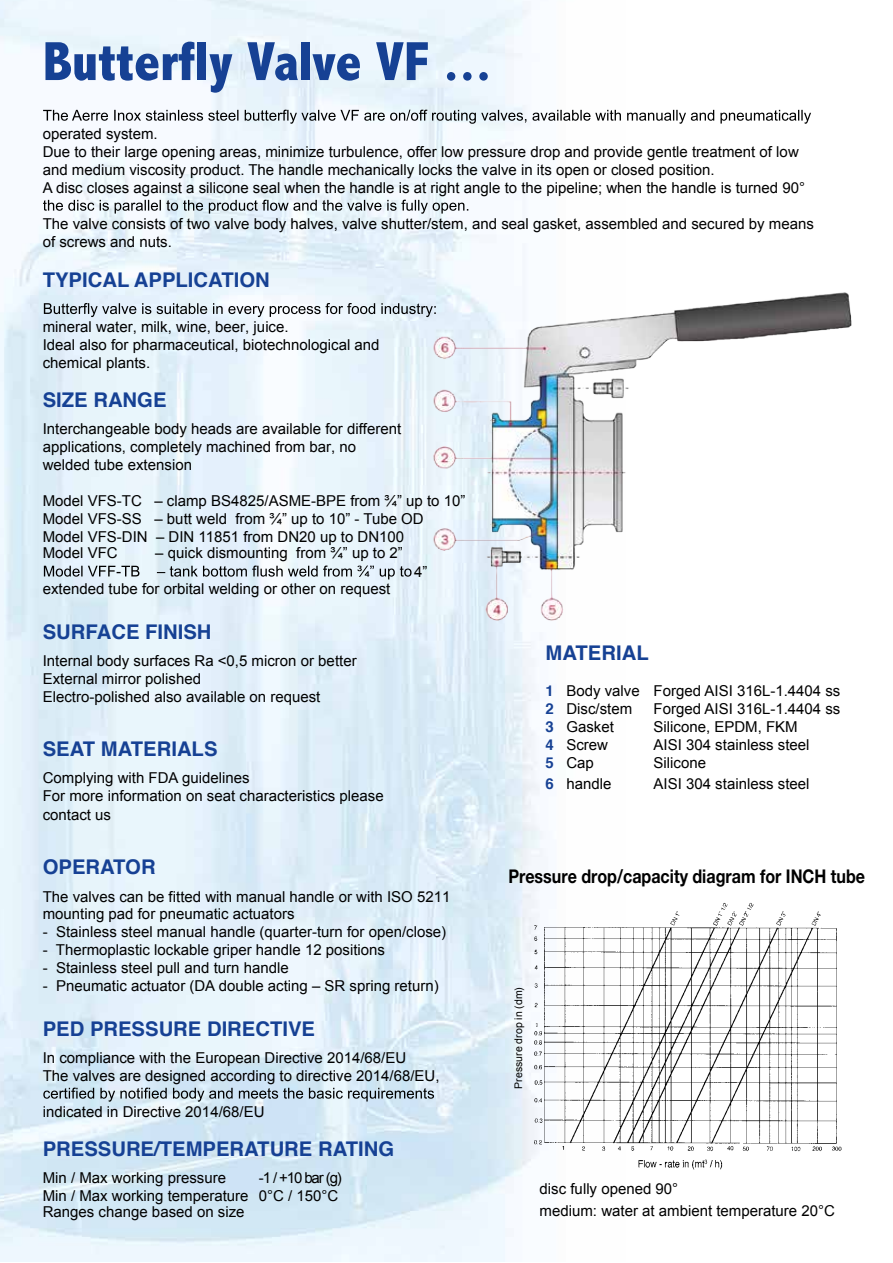
<style>
.page{position:relative;width:893px;height:1263px;background:#fff}
.page>*{position:absolute;margin:0;border:0;box-sizing:border-box;transform-origin:0 0}
.t1{font:800 condensed 55.5px "Abadi";color:#164194}
.t2{font:700 20.25px "Helvetica";color:#164194}
.t3{font:700 18.9px "Helvetica Neue LT Std";color:#000;scale:.85 1}
.t4{font:15px/18px "Arial";color:#000}
.t5{font:10.5px "Arial";color:#000}
.s1{font-family:"Helvetica";font-weight:700;color:#164194}
</style>
<div class="page">
<img style="left:1px;top:0;width:615px;height:1262px">
<svg style="left:43px;top:110px;width:768px;height:14px"></svg>
<svg style="left:43px;top:200px;width:425px;height:14px"></svg>
<img style="left:414px;top:279px;width:438px;height:350px">
<svg style="left:44px;top:303px;width:392px;height:14px"></svg>
<svg style="left:44px;top:565px;width:368px;height:14px;background:#b6c0c7"></svg>
<svg style="left:43px;top:1087px;width:391px;height:15px;background:#a8b7c1"></svg>
<img style="left:529px;top:893px;width:313px;height:281px">
<h1 class="t1" style="left:43px;top:29px;width:450px">Butterfly Valve VF ...</h1>
<p class="t4" style="left:43px;top:124px;width:764px">operated system.<br>Due to their large opening areas, minimize turbulence, offer low pressure drop and provide gentle treatment of low and medium viscosity product. The handle mechanically locks the valve in its open or closed position.<br>A disc closes against a silicone seal when the handle is at right angle to the pipeline; when the handle is turned 90°</p>
<p class="t4" style="left:43px;top:214px;width:773px">The valve consists of two valve body halves, valve shutter/stem, and seal gasket, assembled and secured by means of screws and nuts.</p>
<h2 class="t2" style="left:43px;top:266px;width:228px">TYPICAL APPLICATION</h2>
<p class="t4" style="left:43px;top:318px;width:338px">mineral water, milk, wine, beer, juice.<br>Ideal also for pharmaceutical, biotechnological and chemical plants.</p>
<h2 class="t2" style="left:43px;top:386px;width:125px">SIZE RANGE</h2>
<p class="t4" style="left:43px;top:420px;width:360px">Interchangeable body heads are available for different applications, completely machined from bar, no welded tube extension</p>
<p class="t4" style="left:43px;top:492px;width:424px">Model VFS-TC – clamp BS4825/ASME-BPE from ¾” up to 10”<br>Model VFS-SS – butt weld from ¾” up to 10” - Tube OD</p>
<p class="t4" style="left:43px;top:544px;width:77px">Model VFC</p>
<p class="t4" style="left:155px;top:544px;width:249px">– quick dismounting from ¾” up to 2”</p>
<p class="t4" style="left:43px;top:528px;width:363px">Model VFS-DIN – DIN 11851 from DN20 up to DN100</p>
<p class="t4" style="left:43px;top:580px;width:349px">extended tube for orbital welding or other on request</p>
<p class="t4" style="left:414px;top:563px;width:15px">4”</p>
<h2 class="t2" style="left:43px;top:618px;width:170px">SURFACE FINISH</h2>
<p class="t4" style="left:43px;top:652px;width:315px">Internal body surfaces Ra &lt;0,5 micron or better<br>External mirror polished<br>Electro-polished also available on request</p>
<h2 class="t2" style="left:43px;top:735px;width:176px">SEAT MATERIALS</h2>
<p class="t4" style="left:43px;top:769px;width:342px">Complying with FDA guidelines<br>For more information on seat characteristics please contact us</p>
<h2 class="t2" style="left:43px;top:852px;width:114px">OPERATOR</h2>
<p class="t4" style="left:43px;top:904px;width:253px">mounting pad for pneumatic actuators</p>
<p class="t4" style="left:43px;top:887px;width:409px">The valves can be fitted with manual handle or with ISO 5211</p>
<p class="t4" style="left:43px;top:922px;width:405px">- Stainless steel manual handle (quarter-turn for open/close)</p>
<p class="t4" style="left:43px;top:940px;width:344px">- Thermoplastic lockable griper handle 12 positions</p>
<p class="t4" style="left:43px;top:958px;width:247px">- Stainless steel pull and turn handle</p>
<p class="t4" style="left:43px;top:976px;width:398px">- Pneumatic actuator (DA double acting – SR spring return)</p>
<h2 class="t2" style="left:43px;top:1014px;width:274px">PED PRESSURE DIRECTIVE</h2>
<p class="t4" style="left:43px;top:1048px;width:398px">In compliance with the European Directive 2014/68/EU<br>The valves are designed according to directive 2014/68/EU,</p>
<p class="t4" style="left:43px;top:1102px;width:223px">indicated in Directive 2014/68/EU</p>
<h2 class="t2" style="left:43px;top:1134px;width:353px">PRESSURE/TEMPERATURE RATING</h2>
<p class="t4" style="left:43px;top:1168px;width:185px">Min / Max working pressure</p>
<p class="t4" style="left:259px;top:1168px;width:85px">-1 / +10 bar (g)</p>
<p class="t4" style="left:43px;top:1187px;width:207px;line-height:16.8px">Min / Max working temperature<br>Ranges change based on size</p>
<p class="t4" style="left:259px;top:1186px;width:81px">0°C / 150°C</p>
<h2 class="t2" style="left:546px;top:639px;width:105px">MATERIAL</h2>
<p class="t4" style="left:546px;top:681px;width:296px"><span class="s1">1</span> Body valve Forged AISI 316L-1.4404 ss<br><span class="s1">2</span> Disc/stem</p>
<p class="t4" style="left:654px;top:699px;width:188px">Forged AISI 316L-1.4404 ss</p>
<p class="t4" style="left:546px;top:717px;width:70px"><span class="s1">3</span> Gasket</p>
<p class="t4" style="left:654px;top:717px;width:146px">Silicone, EPDM, FKM</p>
<p class="t4" style="left:546px;top:735px;width:64px"><span class="s1">4</span> Screw</p>
<p class="t4" style="left:654px;top:735px;width:157px">AISI 304 stainless steel</p>
<p class="t4" style="left:546px;top:753px;width:50px"><span class="s1">5</span> Cap</p>
<p class="t4" style="left:654px;top:753px;width:54px">Silicone</p>
<p class="t4" style="left:546px;top:775px;width:67px"><span class="s1">6</span> handle</p>
<p class="t4" style="left:654px;top:775px;width:157px">AISI 304 stainless steel</p>
<p class="t3" style="left:508px;top:865px;width:421px">Pressure drop/capacity diagram for INCH tube</p>
<p class="t5" style="left:511px;top:1088px;width:103px;rotate:-90deg">Pressure drop in (dm)</p>
<p class="t4" style="left:540px;top:1178px;width:297px;line-height:21.6px">disc fully opened 90°<br>medium: water at ambient temperature 20°C</p>
</div>
